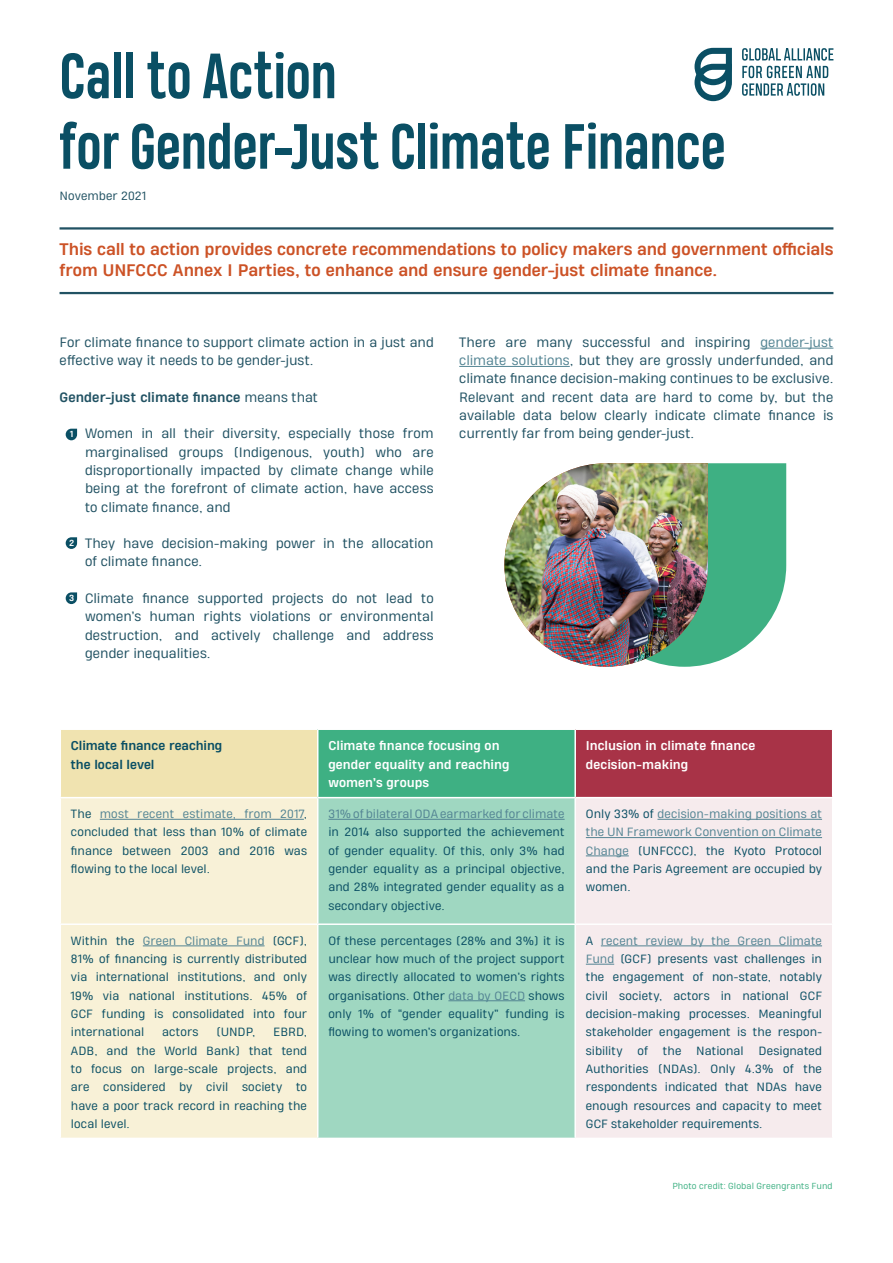
<style>
.page{position:relative;width:893px;height:1263px;background:#fff}
.page>*{position:absolute;margin:0;border:0;box-sizing:border-box;transform-origin:0 0}
.t1{font:700 60px/70.5px "Heading Pro Trial";letter-spacing:-.01em;color:#0a4f64}
.t2{font:700 15.75px/21px "Heading Pro Double";letter-spacing:-.005em;color:#cc5226}
.t3{font:12.75px/18.3px "Heading Pro Double";color:#215263;text-align:justify}
.t4{font:700 12.75px "Heading Pro Double";color:#215263}
.t5{font:700 12px/18.3px "Heading Pro Double";letter-spacing:.005em;color:#fff}
.t6{font:700 12px/18.3px "Heading Pro Double";letter-spacing:-.01em;color:#0a4f64}
.t7{font:11.25px/18.3px "Heading Pro Double";letter-spacing:.005em;color:#0a4f64;text-align:justify}
.t8{font:11.25px "Heading Pro Double";letter-spacing:.005em;color:#538493}
.t9{font:11.25px "Heading Pro Double";letter-spacing:.005em;color:#215263}
.t10{font:8.25px "Heading Pro Double";letter-spacing:.015em;color:#3eb083}
.t11{font:700 8.25px "Heading Pro Double";color:#fff}
.s1{font-weight:400}
.s2{color:#538493}
</style>
<div class="page">
<div style="left:60px;top:729px;width:258px;height:69px;background:#f0e3b0"></div>
<div style="left:318px;top:729px;width:257px;height:69px;background:#3eb083"></div>
<div style="left:575px;top:729px;width:258px;height:69px;background:#a83347"></div>
<div style="left:61px;top:798px;width:256px;height:340px;background:#f8f1d7"></div>
<div style="left:318px;top:798px;width:256px;height:340px;background:#9fd7c1"></div>
<div style="left:576px;top:798px;width:256px;height:340px;background:#f6ebed"></div>
<hr style="left:60px;top:728px;width:258px;height:2px;background:#fff">
<hr style="left:60px;top:730px;width:1px;height:67px;background:#fff">
<hr style="left:318px;top:728px;width:257px;height:2px;background:#fff">
<hr style="left:317px;top:730px;width:1px;height:67px;background:#fff">
<hr style="left:575px;top:728px;width:258px;height:2px;background:#fff">
<hr style="left:574px;top:730px;width:2px;height:67px;background:#fff">
<hr style="left:832px;top:730px;width:1px;height:67px;background:#fff">
<hr style="left:60px;top:797px;width:258px;height:1px;background:#fff">
<hr style="left:318px;top:797px;width:257px;height:1px;background:#fff">
<hr style="left:575px;top:797px;width:258px;height:1px;background:#fff">
<hr style="left:60px;top:923px;width:258px;height:2px;background:#fff">
<hr style="left:318px;top:923px;width:257px;height:2px;background:#fff">
<hr style="left:575px;top:923px;width:258px;height:2px;background:#fff">
<hr style="left:100px;top:819px;width:204px;height:1px;background:#538493">
<hr style="left:328px;top:819px;width:237px;height:1px;background:#538493">
<hr style="left:657px;top:819px;width:165px;height:1px;background:#538493">
<hr style="left:586px;top:837px;width:236px;height:1px;background:#538493">
<hr style="left:586px;top:856px;width:43px;height:1px;background:#538493">
<hr style="left:143px;top:945px;width:122px;height:1px;background:#538493">
<hr style="left:448px;top:1000px;width:77px;height:1px;background:#538493">
<hr style="left:601px;top:945px;width:221px;height:1px;background:#538493">
<svg style="left:586px;top:964px;width:28px;height:1px"></svg>
<hr style="left:60px;top:292px;width:773px;height:2px;background:#215263">
<hr style="left:60px;top:227px;width:773px;height:3px;background:#215263">
<svg style="left:694px;top:48px;width:38px;height:53px"></svg>
<svg style="left:742px;top:48px;width:91px;height:48px"></svg>
<svg style="left:708px;top:463px;width:78px;height:201px;background:#55b991"></svg>
<img style="left:504px;top:463px;width:204px;height:204px">
<hr style="left:760px;top:348px;width:73px;height:1px;background:#538493">
<hr style="left:459px;top:366px;width:111px;height:1px;background:#538493">
<svg style="left:66px;top:429px;width:11px;height:11px"></svg>
<svg style="left:66px;top:537px;width:11px;height:12px"></svg>
<svg style="left:66px;top:592px;width:11px;height:12px"></svg>
<h1 class="t1" style="left:60px;top:47px;width:668px">Call to Action<br>for Gender-Just Climate Finance</h1>
<p class="t9" style="left:60px;top:190px;width:88px">November 2021</p>
<h2 class="t2" style="left:60px;top:239px;width:775px">This call to action provides concrete recommendations to policy makers and government officials from UNFCCC Annex I Parties, to enhance and ensure gender-just climate finance.</h2>
<p class="t3" style="left:60px;top:333px;width:376px">For climate finance to support climate action in a just and effective way it needs to be gender-just.</p>
<p class="t4" style="left:60px;top:389px;width:260px">Gender-just climate finance <span class="s1">means that</span></p>
<p class="t3" style="left:85px;top:425px;width:350px">Women in all their diversity, especially those from marginalised groups (Indigenous, youth) who are disproportionally impacted by climate change while being at the forefront of climate action, have access to climate finance, and</p>
<p class="t3" style="left:85px;top:535px;width:350px">They have decision-making power in the allocation of climate finance.</p>
<p class="t3" style="left:85px;top:589px;width:350px">Climate finance supported projects do not lead to women’s human rights violations or environmental destruction, and actively challenge and address gender inequalities.</p>
<p class="t3" style="left:459px;top:333px;width:376px">There are many successful and inspiring <span class="s2">gender-just climate solutions</span>, but they are grossly underfunded, and climate finance decision-making continues to be exclusive.<br>Relevant and recent data are hard to come by, but the available data below clearly indicate climate finance is</p>
<p class="t11" style="left:70px;top:429px;width:5px">1</p>
<p class="t3" style="left:459px;top:425px;width:237px">currently far from being gender-just.</p>
<p class="t11" style="left:69px;top:538px;width:7px">2</p>
<p class="t11" style="left:69px;top:593px;width:7px">3</p>
<p class="t6" style="left:71px;top:737px;width:153px">Climate finance reaching the local level</p>
<p class="t5" style="left:328px;top:737px;width:183px">Climate finance focusing on gender equality and reaching women’s groups</p>
<p class="t5" style="left:586px;top:737px;width:171px">Inclusion in climate finance decision-making</p>
<p class="t7" style="left:71px;top:805px;width:238px">The <span class="s2">most recent estimate, from 2017</span>, concluded that less than 10% of climate finance between 2003 and 2016 was flowing to the local level.</p>
<p class="t8" style="left:328px;top:807px;width:238px">31% of bilateral ODA earmarked for climate</p>
<p class="t7" style="left:586px;top:805px;width:238px">Only 33% of <span class="s2">decision-making positions at the UN Framework Convention on Climate Change</span> (UNFCCC), the Kyoto Protocol and the Paris Agreement are occupied by women.</p>
<p class="t7" style="left:328px;top:823px;width:238px">in 2014 also supported the achievement of gender equality. Of this, only 3% had gender equality as a principal objective, and 28% integrated gender equality as a secondary objective.</p>
<p class="t7" style="left:71px;top:932px;width:238px">Within the <span class="s2">Green Climate Fund</span> (GCF), 81% of financing is currently distributed via international institutions, and only 19% via national institutions. 45% of GCF funding is consolidated into four international</p>
<p class="t7" style="left:162px;top:1023px;width:38px">actors</p>
<p class="t7" style="left:216px;top:1023px;width:40px">(UNDP,</p>
<p class="t7" style="left:71px;top:1023px;width:238px;text-indent:202px">EBRD, ADB, and the World Bank) that tend to focus on large-scale projects, and are considered by civil society to have a poor track record in reaching the local level.</p>
<p class="t7" style="left:328px;top:932px;width:238px">Of these percentages (28% and 3%) it is unclear how much of the project support was directly allocated to women’s rights organisations. Other <span class="s2">data by OECD</span> shows only 1% of “gender equality” funding is flowing to women’s organizations.</p>
<p class="t7" style="left:586px;top:932px;width:238px">A <span class="s2">recent review by the Green Climate Fund</span> (GCF) presents vast challenges in the engagement of non-state, notably civil society, actors in national GCF decision-making processes. Meaningful stakeholder engagement is the respon&shy;sibility</p>
<p class="t7" style="left:637px;top:1041px;width:12px">of</p>
<p class="t7" style="left:663px;top:1041px;width:20px">the</p>
<p class="t7" style="left:696px;top:1041px;width:49px">National</p>
<p class="t7" style="left:586px;top:1041px;width:238px;text-indent:173px">Designated Authorities (NDAs). Only 4.3% of the respondents indicated that NDAs have enough resources and capacity to meet GCF stakeholder requirements.</p>
<p class="t10" style="left:672px;top:1181px;width:162px">Photo credit: Global Greengrants Fund</p>
</div>
